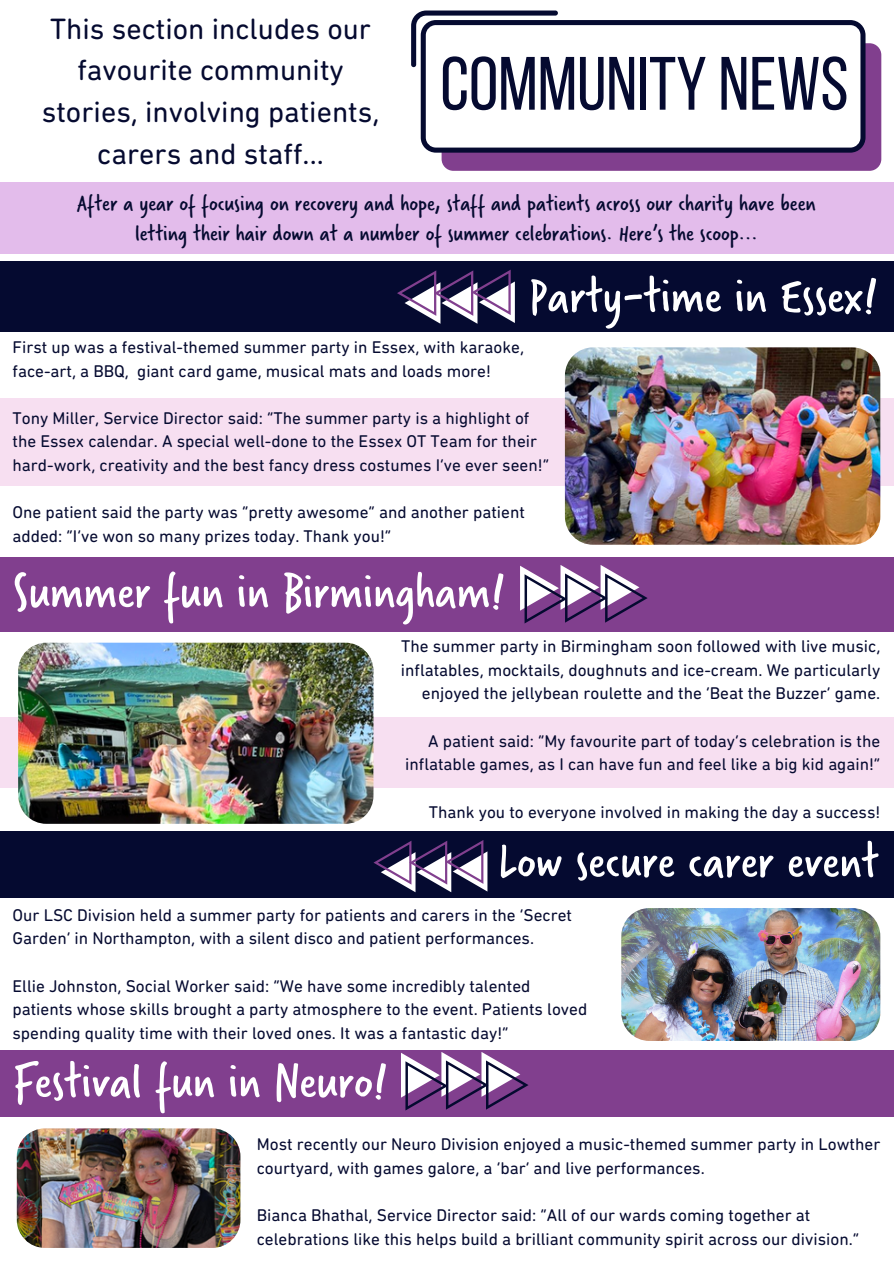
<style>
.page{position:relative;width:894px;height:1264px;background:#fff}
.page>*{position:absolute;margin:0;border:0;box-sizing:border-box;transform-origin:0 0}
.t1{font:75.3px "Bebas Neue";color:#050a30}
.t2{font:52.5px "Verveine W01";color:#fff}
.t3{font:29.85px/41.7px "DIN Next Rounded LT Pro";color:#050a30;text-align:center}
.t4{font:24px/30.3px "Verveine W01";color:#050a30;text-align:center}
.t5{font:17.25px/23.7px "DIN Next Rounded LT Pro";color:#050a30}
</style>
<div class="page">
<div style="left:0;top:261px;width:893px;height:71px;background:#050a30"></div>
<div style="left:441px;top:43px;width:440px;height:128px;background:#813f8e;border-radius:12px"></div>
<svg style="left:420px;top:20px;width:445px;height:133px;background:#e8e8ec"></svg>
<svg style="left:411px;top:11px;width:146px;height:56px"></svg>
<div style="left:0;top:399px;width:893px;height:87px;background:#f7dff1"></div>
<img style="left:564px;top:347px;width:315px;height:197px;border-radius:28px">
<div style="left:0;top:557px;width:893px;height:74px;background:#813f8e"></div>
<svg style="left:520px;top:565px;width:127px;height:58px"></svg>
<svg style="left:397px;top:269px;width:117px;height:54px"></svg>
<div style="left:0;top:717px;width:893px;height:70px;background:#f7dff1"></div>
<img style="left:18px;top:642px;width:355px;height:181px;border-radius:28px">
<div style="left:0;top:831px;width:893px;height:67px;background:#050a30"></div>
<svg style="left:373px;top:840px;width:114px;height:52px"></svg>
<img style="left:621px;top:908px;width:259px;height:132px;border-radius:28px">
<div style="left:0;top:1050px;width:893px;height:67px;background:#813f8e"></div>
<svg style="left:401px;top:1052px;width:127px;height:58px"></svg>
<div style="left:0;top:182px;width:893px;height:71px;background:#e3bceb"></div>
<img style="left:17px;top:1128px;width:223px;height:119px;border-radius:28px">
<p class="t3" style="left:42px;top:10px;width:339px">This section includes our favourite community stories, involving patients, carers and staff...</p>
<h2 class="t1" style="left:440px;top:53px;width:409px">COMMUNITY NEWS</h2>
<p class="t4" style="left:77px;top:188px;width:739px">After a year of focusing on recovery and hope, staff and patients across our charity have been letting their hair down at a number of summer celebrations. Here’s the scoop...</p>
<p class="t2" style="left:528px;top:260px;width:350px">Party-time in Essex!</p>
<p class="t5" style="left:13px;top:337px;width:513px">First up was a festival-themed summer party in Essex, with karaoke, face-art, a BBQ, giant card game, musical mats and loads more!</p>
<p class="t5" style="left:13px;top:407px;width:538px">Tony Miller, Service Director said: “The summer party is a highlight of the Essex calendar. A special well-done to the Essex OT Team for their hard-work, creativity and the best fancy dress costumes I’ve ever seen!”</p>
<p class="t5" style="left:13px;top:502px;width:513px">One patient said the party was “pretty awesome” and another patient added: “I’ve won so many prizes today. Thank you!”</p>
<p class="t2" style="left:13px;top:555px;width:493px">Summer fun in Birmingham!</p>
<p class="t5" style="left:401px;top:636px;width:481px;text-align:right">The summer party in Birmingham soon followed with live music, inflatables, mocktails, doughnuts and ice-cream. We particularly enjoyed the jellybean roulette and the ‘Beat the Buzzer’ game.</p>
<p class="t5" style="left:405px;top:730px;width:476px;text-align:right">A patient said: “My favourite part of today’s celebration is the inflatable games, as I can have fun and feel like a big kid again!”</p>
<p class="t5" style="left:428px;top:801px;width:453px">Thank you to everyone involved in making the day a success!</p>
<p class="t2" style="left:497px;top:825px;width:382px">Low secure carer event</p>
<h2 class="t5" style="left:13px;top:904px;width:561px">Our LSC Division held a summer party for patients and carers in the ‘Secret<br>Garden’ in Northampton, with a silent disco and patient performances.</h2>
<p class="t5" style="left:13px;top:975px;width:576px">Ellie Johnston, Social Worker said: “We have some incredibly talented patients whose skills brought a party atmosphere to the event. Patients loved spending quality time with their loved ones. It was a fantastic day!”</p>
<p class="t2" style="left:13px;top:1045px;width:376px">Festival fun in Neuro!</p>
<p class="t5" style="left:257px;top:1134px;width:625px">Most recently our Neuro Division enjoyed a music-themed summer party in Lowther courtyard, with games galore, a ‘bar’ and live performances.</p>
<p class="t5" style="left:257px;top:1204px;width:603px">Bianca Bhathal, Service Director said: “All of our wards coming together at celebrations like this helps build a brilliant community spirit across our division.”</p>
</div>
